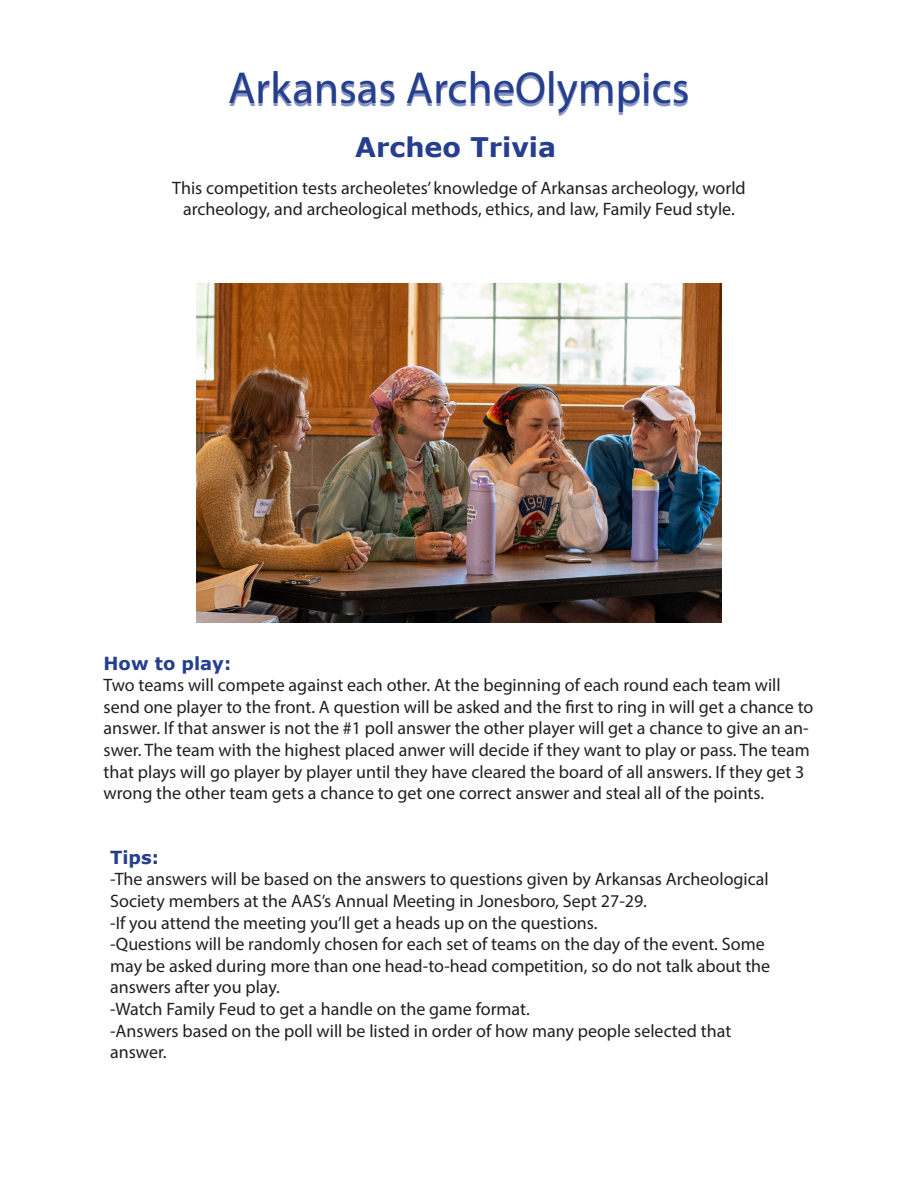
<style>
.page{position:relative;width:918px;height:1188px;background:#fff}
.page>*{position:absolute;margin:0;border:0;box-sizing:border-box;transform-origin:0 0}
.t1{font:45px "Myriad Pro";color:#253f8e}
.t2{font:700 27px "Verdana";color:#253f8e}
.t3{font:18px/21.6px "Myriad Pro";color:#231f20}
.t4{font:700 18px "Verdana";color:#253f8e}
</style>
<div class="page">
<img style="left:196px;top:283px;width:526px;height:340px">
<p class="t1" style="left:228px;top:60px;width:463px">Arkansas ArcheOlympics</p>
<p class="t2" style="left:355px;top:128px;width:203px">Archeo Trivia</p>
<p class="t3" style="left:172px;top:177px;width:575px">This competition tests archeoletes’ knowledge of Arkansas archeology, world</p>
<p class="t3" style="left:183px;top:198px;width:553px">archeology, and archeological methods, ethics, and law, Family Feud style.</p>
<p class="t4" style="left:104px;top:650px;width:129px">How to play:</p>
<p class="t3" style="left:104px;top:674px;width:711px">Two teams will compete against each other. At the beginning of each round each team will send one player to the front. A question will be asked and the first to ring in will get a chance to answer. If that answer is not the #1 poll answer the other player will get a chance to give an an&shy;swer. The team with the highest placed anwer will decide if they want to play or pass. The team that plays will go player by player until they have cleared the board of all answers. If they get 3 wrong the other team gets a chance to get one correct answer and steal all of the points.</p>
<p class="t4" style="left:110px;top:845px;width:50px">Tips:</p>
<p class="t3" style="left:110px;top:868px;width:660px">-The answers will be based on the answers to questions given by Arkansas Archeological<br>Society members at the AAS’s Annual Meeting in Jonesboro, Sept 27-29.</p>
<p class="t3" style="left:110px;top:912px;width:489px">-If you attend the meeting you’ll get a heads up on the questions.</p>
<p class="t3" style="left:110px;top:933px;width:662px">-Questions will be randomly chosen for each set of teams on the day of the event. Some may be asked during more than one head-to-head competition, so do not talk about the answers after you play.</p>
<p class="t3" style="left:110px;top:998px;width:421px">-Watch Family Feud to get a handle on the game format.</p>
<p class="t3" style="left:110px;top:1020px;width:623px">-Answers based on the poll will be listed in order of how many people selected that answer.</p>
</div>
